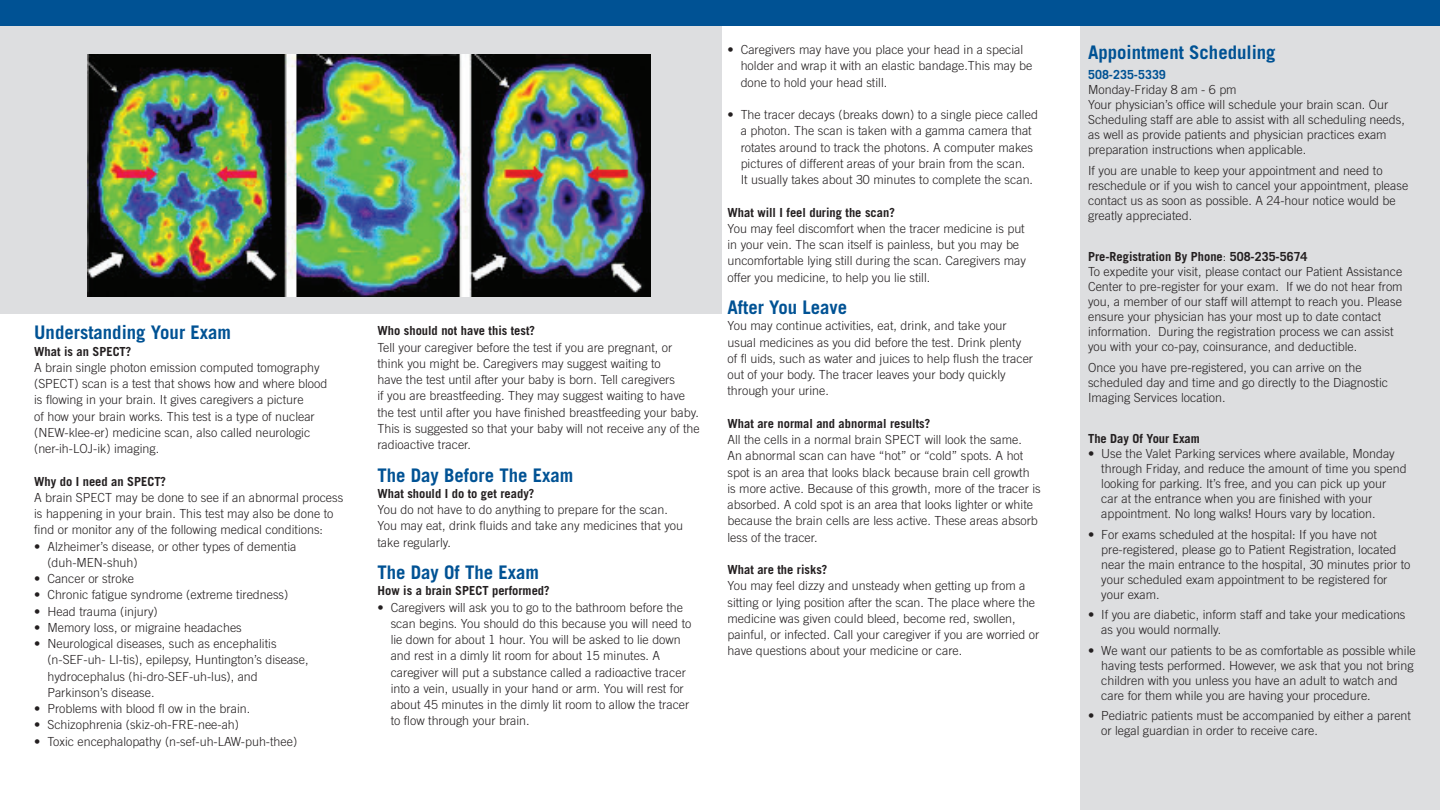
<style>
.page{position:relative;width:1440px;height:810px;background:#fff}
.page>*{position:absolute;margin:0;border:0;box-sizing:border-box;transform-origin:0 0}
.t1{font:700 18.75px "Trade Gothic LT Std";color:#005294}
.t2{font:300 12.5px/16.2px "Trade Gothic LT Std";color:#231f20}
.t3{font:700 12.5px "Trade Gothic LT Std";color:#231f20}
.s1{font-weight:700;color:#005294}
.s2{font-weight:700}
</style>
<div class="page">
<div style="left:0;top:0;width:722px;height:313px;background:#dddee0"></div>
<div style="left:1080px;top:20px;width:360px;height:790px;background:#dddee0"></div>
<div style="left:0;top:0;width:1440px;height:25px;background:#005294"></div>
<img style="left:88px;top:55px;width:562px;height:241px">
<p class="t1" style="left:34px;top:321px;width:198px">Understanding Your Exam</p>
<p class="t3" style="left:34px;top:343px;width:99px">What is an SPECT?</p>
<p class="t2" style="left:34px;top:359px;width:295px">A brain single photon emission computed tomography (SPECT) scan is a test that shows how and where blood</p>
<p class="t2" style="left:34px;top:392px;width:271px">is flowing in your brain. It gives caregivers a picture</p>
<p class="t2" style="left:34px;top:408px;width:282px">of how your brain works. This test is a type of nuclear</p>
<p class="t2" style="left:34px;top:424px;width:278px">(NEW-klee-er) medicine scan, also called neurologic</p>
<p class="t2" style="left:34px;top:440px;width:126px">(ner-ih-LOJ-ik) imaging.</p>
<p class="t3" style="left:34px;top:473px;width:133px">Why do I need an SPECT?</p>
<p class="t2" style="left:34px;top:489px;width:311px">A brain SPECT may be done to see if an abnormal process is happening in your brain. This test may also be done to find or monitor any of the following medical conditions:</p>
<p class="t2" style="left:47px;top:538px;width:251px;text-indent:-13px">• Alzheimer’s disease, or other types of dementia (duh-MEN-shuh)</p>
<p class="t2" style="left:34px;top:570px;width:101px">• Cancer or stroke</p>
<p class="t2" style="left:34px;top:587px;width:256px">• Chronic fatigue syndrome (extreme tiredness)</p>
<p class="t2" style="left:34px;top:603px;width:125px">• Head trauma (injury)</p>
<p class="t2" style="left:34px;top:619px;width:209px">• Memory loss, or migraine headaches</p>
<p class="t2" style="left:47px;top:635px;width:263px;text-indent:-13px">• Neurological diseases, such as encephalitis (n-SEF-uh- LI-tis), epilepsy, Huntington’s disease, hydrocephalus (hi-dro-SEF-uh-lus), and Parkinson’s disease.</p>
<p class="t2" style="left:34px;top:700px;width:218px">• Problems with blood fl ow in the brain.</p>
<p class="t2" style="left:34px;top:717px;width:206px">• Schizophrenia (skiz-oh-FRE-nee-ah)</p>
<p class="t2" style="left:34px;top:733px;width:265px">• Toxic encephalopathy (n-sef-uh-LAW-puh-thee)</p>
<p class="t3" style="left:378px;top:323px;width:159px">Who should not have this test?</p>
<p class="t2" style="left:378px;top:339px;width:296px">Tell your caregiver before the test if you are pregnant, or</p>
<p class="t2" style="left:378px;top:355px;width:285px">think you might be. Caregivers may suggest waiting to</p>
<p class="t2" style="left:378px;top:371px;width:299px">have the test until after your baby is born. Tell caregivers</p>
<p class="t2" style="left:378px;top:388px;width:324px">if you are breastfeeding. They may suggest waiting to have the test until after you have finished breastfeeding your baby.<br>This is suggested so that your baby will not receive any of the radioactive tracer.</p>
<p class="t1" style="left:378px;top:463px;width:197px">The Day Before The Exam</p>
<p class="t3" style="left:378px;top:486px;width:158px">What should I do to get ready?</p>
<p class="t2" style="left:378px;top:501px;width:307px">You do not have to do anything to prepare for the scan.<br>You may eat, drink fluids and take any medicines that you take regularly.</p>
<p class="t1" style="left:378px;top:561px;width:163px">The Day Of The Exam</p>
<p class="t3" style="left:378px;top:583px;width:174px">How is a brain SPECT performed?</p>
<p class="t2" style="left:391px;top:599px;width:302px;text-indent:-13px">• Caregivers will ask you to go to the bathroom before the scan begins. You should do this because you will need to lie down for about 1 hour. You will be asked to lie down and rest in a dimly lit room for about 15 minutes. A caregiver will put a substance called a radioactive tracer into a vein, usually in your hand or arm. You will rest for about 45 minutes in the dimly lit room to allow the tracer to flow through your brain.</p>
<p class="t2" style="left:741px;top:41px;width:293px;text-indent:-13px">• Caregivers may have you place your head in a special holder and wrap it with an elastic bandage.This may be done to hold your head still.</p>
<p class="t2" style="left:741px;top:106px;width:299px;text-indent:-13px">• The tracer decays (breaks down) to a single piece called a photon. The scan is taken with a gamma camera that rotates around to track the photons. A computer makes pictures of different areas of your brain from the scan.<br>It usually takes about 30 minutes to complete the scan.</p>
<p class="t3" style="left:728px;top:204px;width:169px">What will I feel during the scan?</p>
<p class="t2" style="left:728px;top:220px;width:300px">You may feel discomfort when the tracer medicine is put in your vein. The scan itself is painless, but you may be uncomfortable lying still during the scan. Caregivers may offer you medicine, to help you lie still.</p>
<p class="t1" style="left:728px;top:296px;width:121px">After You Leave</p>
<p class="t2" style="left:728px;top:318px;width:281px">You may continue activities, eat, drink, and take your</p>
<p class="t2" style="left:728px;top:334px;width:295px">usual medicines as you did before the test. Drink plenty</p>
<p class="t2" style="left:728px;top:350px;width:307px">of fl uids, such as water and juices to help flush the tracer</p>
<p class="t2" style="left:728px;top:366px;width:280px">out of your body. The tracer leaves your body quickly</p>
<p class="t2" style="left:728px;top:383px;width:103px">through your urine.</p>
<p class="t3" style="left:728px;top:416px;width:204px">What are normal and abnormal results?</p>
<p class="t2" style="left:728px;top:431px;width:315px">All the cells in a normal brain SPECT will look the same.<br>An abnormal scan can have “hot” or “cold” spots. A hot spot is an area that looks black because brain cell growth is more active. Because of this growth, more of the tracer is absorbed. A cold spot is an area that looks lighter or white because the brain cells are less active. These areas absorb less of the tracer.</p>
<p class="t3" style="left:728px;top:562px;width:101px">What are the risks?</p>
<p class="t2" style="left:728px;top:578px;width:313px">You may feel dizzy and unsteady when getting up from a sitting or lying position after the scan. The place where the medicine was given could bleed, become red, swollen, painful, or infected. Call your caregiver if you are worried or have questions about your medicine or care.</p>
<p class="t1" style="left:1088px;top:40px;width:189px">Appointment Scheduling</p>
<p class="t2" style="left:1088px;top:67px;width:318px;line-height:15px"><span class="s1">508-235-5339<br></span>Monday-Friday 8 am - 6 pm<br>Your physician’s office will schedule your brain scan. Our Scheduling staff are able to assist with all scheduling needs, as well as provide patients and physician practices exam preparation instructions when applicable.</p>
<p class="t2" style="left:1088px;top:163px;width:322px;line-height:15px">If you are unable to keep your appointment and need to reschedule or if you wish to cancel your appointment, please contact us as soon as possible. A 24-hour notice would be greatly appreciated.</p>
<p class="t2" style="left:1088px;top:249px;width:316px;line-height:15px"><span class="s2">Pre-Registration By Phone</span>: <span class="s2">508-235-5674<br></span>To expedite your visit, please contact our Patient Assistance Center to pre-register for your exam. If we do not hear from you, a member of our staff will attempt to reach you. Please ensure your physician has your most up to date contact information. During the registration process we can assist you with your co-pay, coinsurance, and deductible.</p>
<p class="t2" style="left:1088px;top:360px;width:302px;line-height:15px">Once you have pre-registered, you can arrive on the scheduled day and time and go directly to the Diagnostic<br>Imaging Services location.</p>
<p class="t3" style="left:1088px;top:431px;width:113px">The Day Of Your Exam</p>
<p class="t2" style="left:1101px;top:446px;width:307px;line-height:15px;text-indent:-13px">• Use the Valet Parking services where available, Monday through Friday, and reduce the amount of time you spend looking for parking. It’s free, and you can pick up your<br>car at the entrance when you are finished with your appointment. No long walks! Hours vary by location.</p>
<p class="t2" style="left:1101px;top:526px;width:311px;line-height:15px;text-indent:-13px">• For exams scheduled at the hospital: If you have not pre-registered, please go to Patient Registration, located near the main entrance to the hospital, 30 minutes prior to your scheduled exam appointment to be registered for your exam.</p>
<p class="t2" style="left:1101px;top:607px;width:306px;line-height:15px;text-indent:-13px">• If you are diabetic, inform staff and take your medications as you would normally.</p>
<p class="t2" style="left:1101px;top:643px;width:316px;line-height:15px;text-indent:-13px">• We want our patients to be as comfortable as possible while having tests performed. However, we ask that you not bring children with you unless you have an adult to watch and care for them while you are having your procedure.</p>
<p class="t2" style="left:1101px;top:708px;width:311px;line-height:15px;text-indent:-13px">• Pediatric patients must be accompanied by either a parent or legal guardian in order to receive care.</p>
</div>
